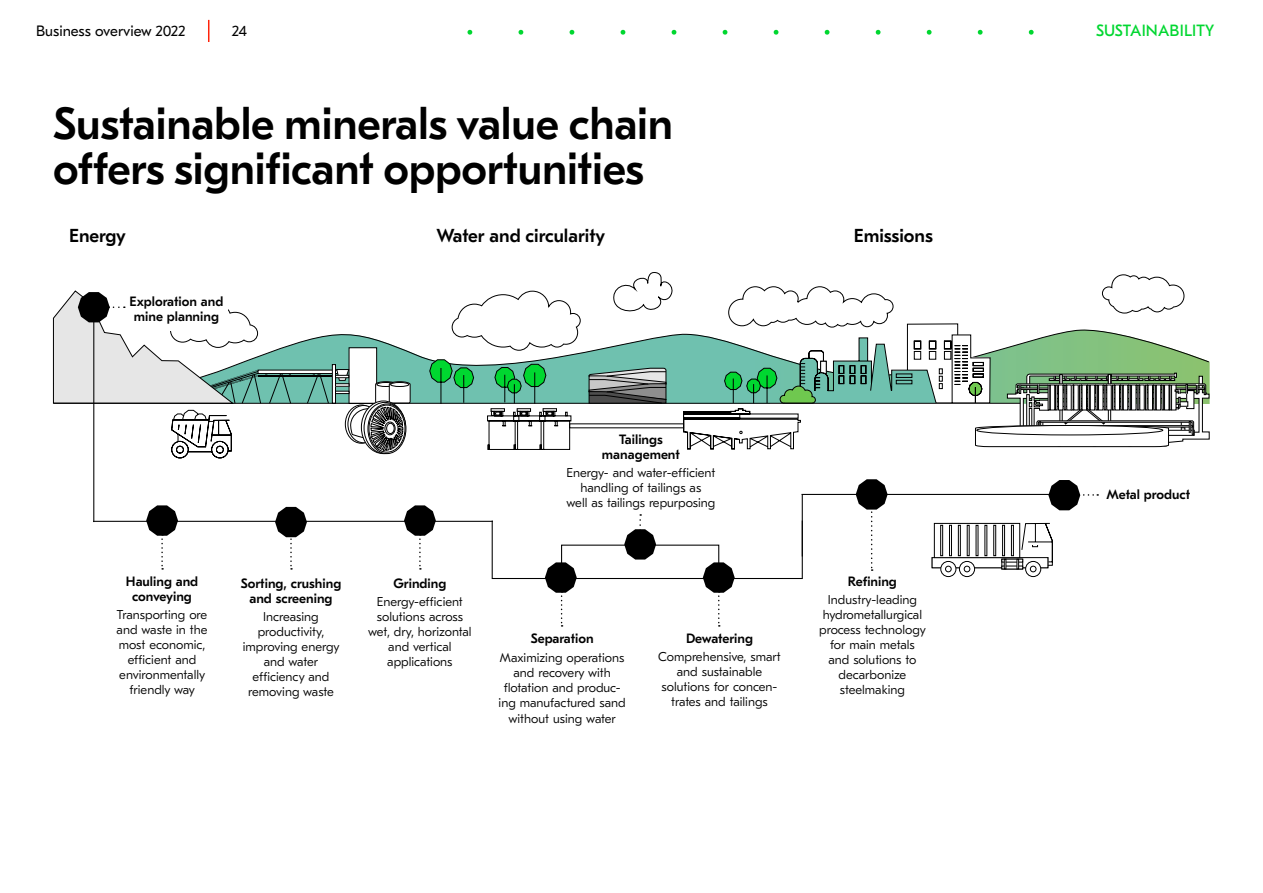
<style>
.page{position:relative;width:1263px;height:893px;background:#fff}
.page>*{position:absolute;margin:0;border:0;box-sizing:border-box;transform-origin:0 0}
.t1{font:500 45px/45px "GT Eesti Pro Text";letter-spacing:-.005em;color:#000}
.t2{font:500 18.75px "GT Eesti Pro Text";color:#000}
.t3{font:16.35px "GT Eesti Pro Text";letter-spacing:.01em;color:#00d730}
.t4{font:15px "GT Eesti Pro Text";color:#000}
.t5{font:500 13.5px/15px "GT Eesti Pro Text";color:#000;text-align:center}
.t6{font:300 12.75px/15px "GT Eesti Pro Text";color:#000;text-align:center}
</style>
<div class="page">
<svg style="left:208px;top:20px;width:1px;height:22px"></svg>
<svg style="left:723px;top:30px;width:4px;height:5px"></svg>
<svg style="left:774px;top:30px;width:4px;height:5px"></svg>
<svg style="left:927px;top:30px;width:4px;height:5px"></svg>
<svg style="left:978px;top:30px;width:4px;height:5px"></svg>
<svg style="left:1029px;top:30px;width:4px;height:5px"></svg>
<svg style="left:825px;top:30px;width:4px;height:5px"></svg>
<svg style="left:876px;top:30px;width:4px;height:5px"></svg>
<svg style="left:467px;top:30px;width:5px;height:5px"></svg>
<svg style="left:519px;top:30px;width:4px;height:5px"></svg>
<svg style="left:672px;top:30px;width:4px;height:5px"></svg>
<svg style="left:570px;top:30px;width:4px;height:5px"></svg>
<svg style="left:621px;top:30px;width:4px;height:5px"></svg>
<svg style="left:188px;top:272px;width:996px;height:178px"></svg>
<hr style="left:258px;top:375px;width:84px;height:1px;background:#000">
<hr style="left:258px;top:376px;width:84px;height:1px;background:#000">
<div style="left:349px;top:348px;width:28px;height:55px;background:#fff"></div>
<div style="left:349px;top:347px;width:28px;height:57px;border:1px solid #000"></div>
<div style="left:332px;top:364px;width:4px;height:40px;border:1px solid #000"></div>
<svg style="left:171px;top:410px;width:61px;height:48px"></svg>
<svg style="left:429px;top:359px;width:45px;height:44px;background:#4ab579"></svg>
<svg style="left:494px;top:363px;width:52px;height:40px;background:#3caf6e"></svg>
<svg style="left:307px;top:373px;width:22px;height:30px"></svg>
<hr style="left:53px;top:403px;width:967px;height:1px;background:#000">
<svg style="left:683px;top:323px;width:527px;height:127px"></svg>
<div style="left:368px;top:404px;width:38px;height:50px;border:1px solid #000;border-radius:50%"></div>
<div style="left:369px;top:405px;width:36px;height:47px;border:1px solid #000;border-radius:50%"></div>
<svg style="left:335px;top:369px;width:76px;height:82px"></svg>
<div style="left:385px;top:422px;width:10px;height:13px;border:1px solid #000;border-radius:50%"></div>
<div style="left:387px;top:423px;width:7px;height:10px;background:#fff;border-radius:50%"></div>
<div style="left:386px;top:423px;width:8px;height:11px;border:1px solid #000;border-radius:50%"></div>
<svg style="left:1025px;top:561px;width:16px;height:16px"></svg>
<div style="left:1025px;top:561px;width:16px;height:16px;border:1px solid #000;border-radius:50%"></div>
<svg style="left:959px;top:561px;width:15px;height:16px"></svg>
<div style="left:959px;top:561px;width:16px;height:16px;border:1px solid #000;border-radius:50%"></div>
<svg style="left:964px;top:566px;width:6px;height:6px"></svg>
<svg style="left:941px;top:561px;width:15px;height:16px"></svg>
<div style="left:940px;top:561px;width:16px;height:16px;border:1px solid #000;border-radius:50%"></div>
<svg style="left:945px;top:566px;width:6px;height:6px"></svg>
<svg style="left:943px;top:525px;width:68px;height:31px"></svg>
<div style="left:934px;top:523px;width:86px;height:35px;border:1px solid #000"></div>
<div style="left:1011px;top:525px;width:3px;height:31px;border:1px solid #000"></div>
<div style="left:1002px;top:525px;width:3px;height:31px;border:1px solid #000"></div>
<div style="left:993px;top:525px;width:3px;height:31px;border:1px solid #000"></div>
<div style="left:958px;top:525px;width:3px;height:31px;border:1px solid #000"></div>
<div style="left:949px;top:525px;width:3px;height:31px;border:1px solid #000"></div>
<div style="left:940px;top:525px;width:3px;height:31px;border:1px solid #000"></div>
<svg style="left:1003px;top:562px;width:13px;height:4px"></svg>
<div style="left:1001px;top:559px;width:22px;height:10px;border:1px solid #000"></div>
<svg style="left:1004px;top:559px;width:2px;height:11px"></svg>
<svg style="left:1016px;top:523px;width:37px;height:49px"></svg>
<svg style="left:588px;top:368px;width:79px;height:36px;background:#747a79"></svg>
<hr style="left:93px;top:314px;width:1px;height:208px;background:#000">
<hr style="left:93px;top:521px;width:400px;height:1px;background:#000">
<div style="left:492px;top:520px;width:311px;height:59px;border:1px solid #000"></div>
<hr style="left:802px;top:494px;width:1px;height:62px;background:#000">
<hr style="left:801px;top:494px;width:261px;height:1px;background:#000">
<svg style="left:624px;top:514px;width:32px;height:46px"></svg>
<svg style="left:146px;top:505px;width:32px;height:65px"></svg>
<svg style="left:275px;top:507px;width:32px;height:63px"></svg>
<svg style="left:404px;top:505px;width:32px;height:65px"></svg>
<svg style="left:856px;top:479px;width:32px;height:92px"></svg>
<svg style="left:1048px;top:480px;width:50px;height:30px"></svg>
<svg style="left:53px;top:290px;width:239px;height:114px"></svg>
<svg style="left:545px;top:562px;width:32px;height:65px"></svg>
<svg style="left:703px;top:562px;width:32px;height:65px"></svg>
<p class="t4" style="left:36px;top:23px;width:149px">Business overview 2022</p>
<p class="t4" style="left:232px;top:23px;width:17px">24</p>
<p class="t3" style="left:1096px;top:21px;width:120px">SUSTAINABILITY</p>
<h1 class="t1" style="left:53px;top:102px;width:621px">Sustainable minerals value chain offers significant opportunities</h1>
<h2 class="t2" style="left:69px;top:225px;width:58px">Energy</h2>
<h2 class="t2" style="left:436px;top:225px;width:170px">Water and circularity</h2>
<h2 class="t2" style="left:854px;top:225px;width:81px">Emissions</h2>
<p class="t5" style="left:130px;top:295px;width:95px">Exploration and mine planning</p>
<p class="t5" style="left:126px;top:574px;width:74px">Hauling and conveying</p>
<p class="t6" style="left:117px;top:608px;width:93px">Transporting ore and waste in the most economic, efficient and environmentally friendly way</p>
<p class="t5" style="left:241px;top:576px;width:102px">Sorting, crushing and screening</p>
<p class="t6" style="left:243px;top:609px;width:98px">Increasing productivity, improving energy and water efficiency and removing waste</p>
<p class="t5" style="left:393px;top:576px;width:54px">Grinding</p>
<p class="t6" style="left:368px;top:594px;width:105px">Energy-efficient solutions across wet, dry, horizontal and vertical applications</p>
<p class="t5" style="left:602px;top:432px;width:79px">Tailings management</p>
<p class="t6" style="left:566px;top:465px;width:150px">Energy- and water-efficient handling of tailings as<br>well as tailings repurposing</p>
<p class="t5" style="left:531px;top:631px;width:65px">Separation</p>
<p class="t6" style="left:499px;top:650px;width:129px">Maximizing operations and recovery with flotation and produc&shy;ing manufactured sand without using water</p>
<p class="t5" style="left:686px;top:631px;width:69px">Dewatering</p>
<p class="t6" style="left:658px;top:650px;width:124px">Comprehensive, smart and sustainable solutions for concen&shy;trates and tailings</p>
<p class="t5" style="left:848px;top:574px;width:50px">Refining</p>
<p class="t6" style="left:819px;top:593px;width:108px">Industry-leading hydrometallurgical process technology for main metals and solutions to decarbonize steelmaking</p>
<p class="t5" style="left:1106px;top:487px;width:85px">Metal product</p>
</div>
